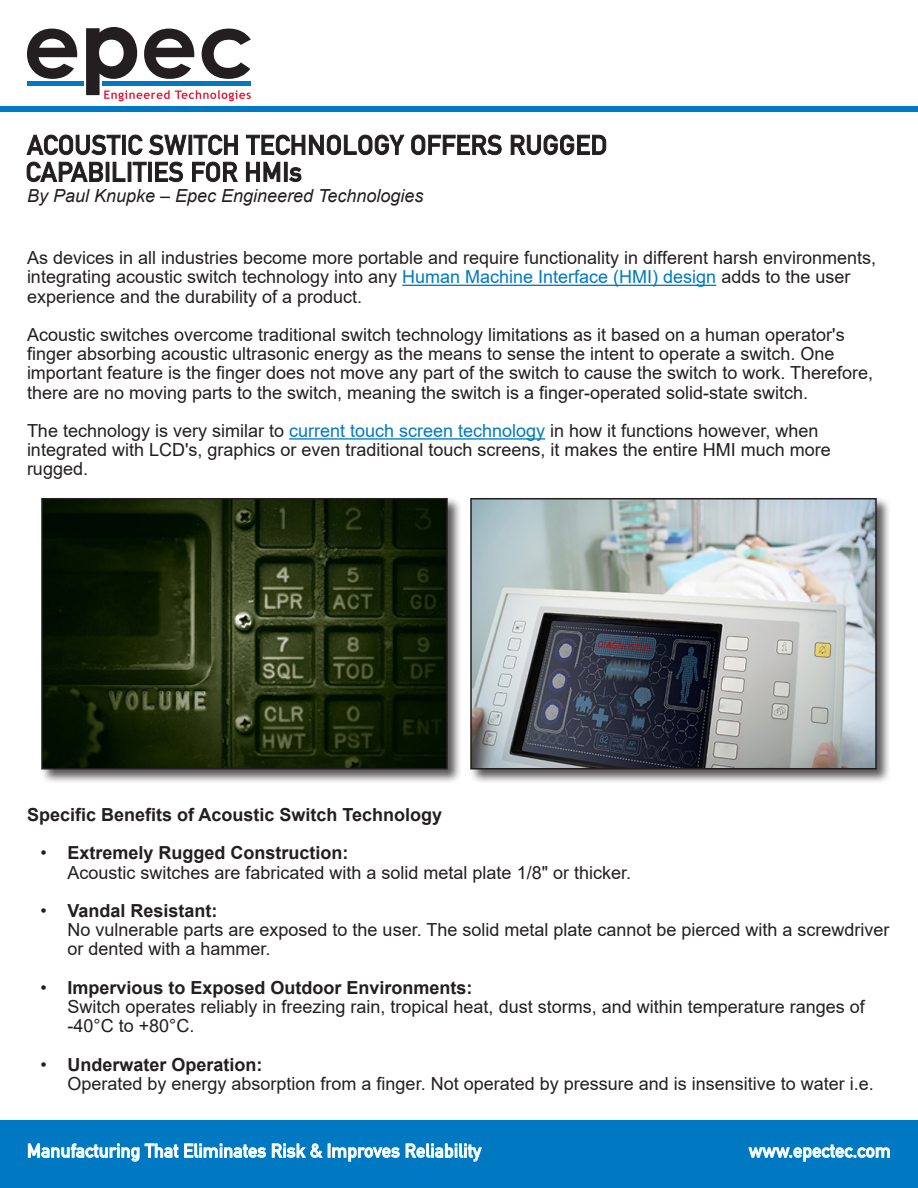
<style>
.page{position:relative;width:918px;height:1188px;background:#fff}
.page>*{position:absolute;margin:0;border:0;box-sizing:border-box;transform-origin:0 0}
.t1{font:18.75px "DIN Mittelschrift";color:#fff}
.t2{font:18px/19.2px "Arial";color:#231f20}
.t3{font:700 18px "Arial";color:#231f20}
.t4{font:italic 18px "Arial";color:#231f20}
.s1{color:#0079c2}
.s2{font-weight:700}
</style>
<div class="page">
<div style="left:0;top:106px;width:918px;height:6px;background:#0079c2"></div>
<div style="left:0;top:1120px;width:918px;height:68px;background:#0079c2"></div>
<hr style="left:27px;top:82px;width:56px;height:4px;background:#0079c2">
<svg style="left:27px;top:29px;width:50px;height:50px"></svg>
<svg style="left:86px;top:27px;width:165px;height:74px"></svg>
<svg style="left:28px;top:1144px;width:111px;height:17px"></svg>
<svg style="left:145px;top:1144px;width:33px;height:14px"></svg>
<svg style="left:184px;top:1144px;width:82px;height:14px"></svg>
<svg style="left:272px;top:1144px;width:33px;height:14px"></svg>
<svg style="left:311px;top:1144px;width:11px;height:14px"></svg>
<svg style="left:328px;top:1144px;width:71px;height:17px"></svg>
<svg style="left:406px;top:1144px;width:75px;height:17px"></svg>
<svg style="left:749px;top:1145px;width:141px;height:16px"></svg>
<hr style="left:402px;top:285px;width:314px;height:1px;background:#0079c2">
<hr style="left:289px;top:438px;width:256px;height:2px;background:#0079c2">
<svg style="left:27px;top:135px;width:579px;height:20px"></svg>
<svg style="left:27px;top:162px;width:274px;height:20px"></svg>
<div style="left:40px;top:496px;width:423px;height:288px;background:#231f20;opacity:.75"></div>
<img style="left:44px;top:501px;width:401px;height:265px">
<div style="left:41px;top:498px;width:407px;height:271px;border:2px solid #231f20"></div>
<div style="left:469px;top:496px;width:423px;height:288px;background:#231f20;opacity:.75"></div>
<img style="left:473px;top:501px;width:401px;height:265px">
<div style="left:470px;top:498px;width:407px;height:271px;border:2px solid #231f20"></div>
<p class="t4" style="left:27px;top:184px;width:398px">By Paul Knupke – Epec Engineered Technologies</p>
<p class="t2" style="left:27px;top:248px;width:851px">As devices in all industries become more portable and require functionality in different harsh environments, integrating acoustic switch technology into any <span class="s1">Human Machine Interface (HMI) design</span> adds to the user experience and the durability of a product.</p>
<p class="t2" style="left:27px;top:325px;width:848px">Acoustic switches overcome traditional switch technology limitations as it based on a human operator's finger absorbing acoustic ultrasonic energy as the means to sense the intent to operate a switch. One important feature is the finger does not move any part of the switch to cause the switch to work. Therefore, there are no moving parts to the switch, meaning the switch is a finger-operated solid-state switch.</p>
<p class="t2" style="left:27px;top:421px;width:805px">The technology is very similar to <span class="s1">current touch screen technology</span> in how it functions however, when integrated with LCD's, graphics or even traditional touch screens, it makes the entire HMI much more rugged.</p>
<p class="t3" style="left:27px;top:802px;width:417px">Specific Benefits of Acoustic Switch Technology</p>
<p class="t2" style="left:68px;top:843px;width:565px;text-indent:-27px">• <span class="s2">Extremely Rugged Construction:<br></span>Acoustic switches are fabricated with a solid metal plate 1/8" or thicker.</p>
<p class="t2" style="left:68px;top:901px;width:824px;text-indent:-27px">• <span class="s2">Vandal Resistant:<br></span>No vulnerable parts are exposed to the user. The solid metal plate cannot be pierced with a screwdriver or dented with a hammer.</p>
<p class="t2" style="left:68px;top:978px;width:799px;text-indent:-27px">• <span class="s2">Impervious to Exposed Outdoor Environments:<br></span>Switch operates reliably in freezing rain, tropical heat, dust storms, and within temperature ranges of -40°C to +80°C.</p>
<p class="t2" style="left:68px;top:1055px;width:808px;text-indent:-27px">• <span class="s2">Underwater Operation:<br></span>Operated by energy absorption from a finger. Not operated by pressure and is insensitive to water i.e.</p>
<p class="t1" style="left:27px;top:1140px;width:456px">Manufacturing That Eliminates Risk &amp; Improves Reliability</p>
<p class="t1" style="left:749px;top:1140px;width:143px">www.epectec.com</p>
</div>
